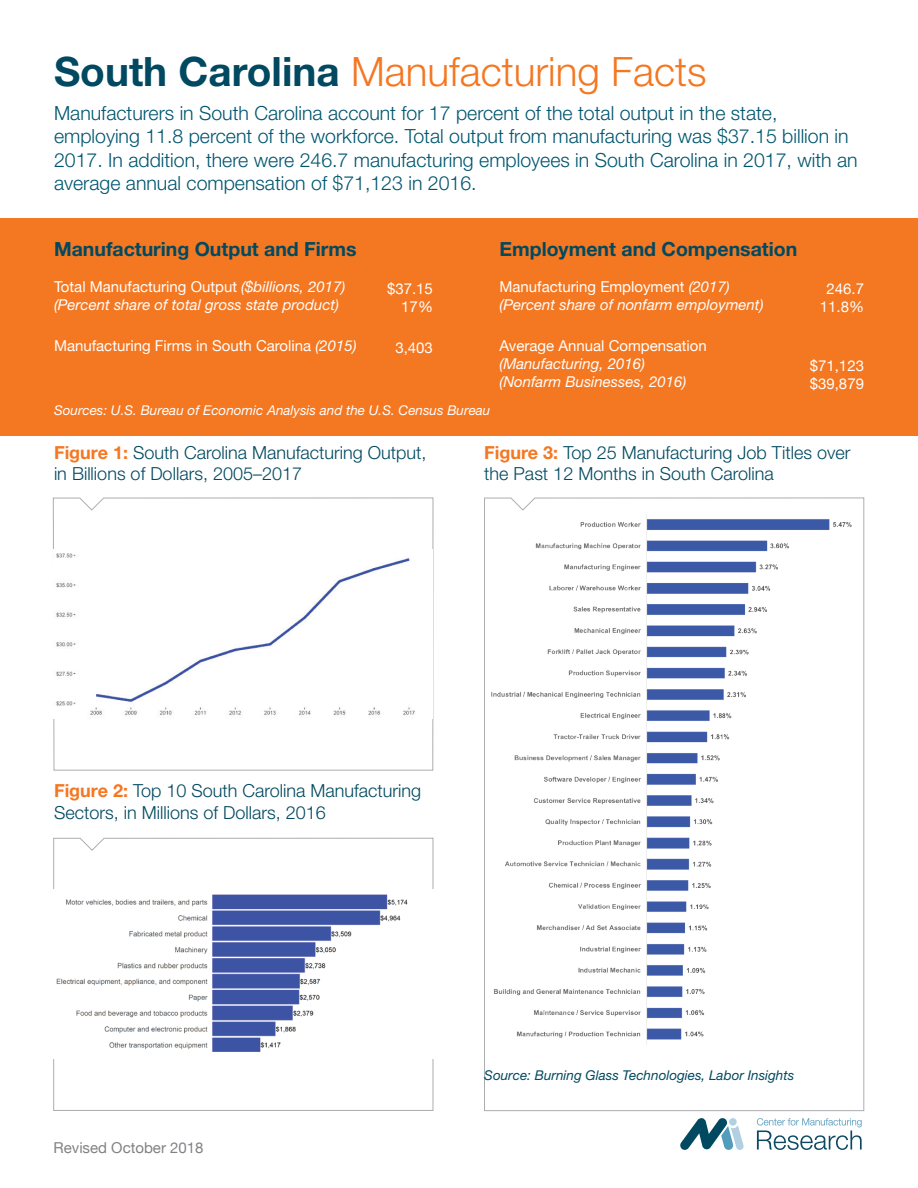
<style>
.page{position:relative;width:918px;height:1188px;background:#fff}
.page>*{position:absolute;margin:0;border:0;box-sizing:border-box;transform-origin:0 0}
.t1{font:300 40.5px "Helvetica Neue";color:#f47721}
.t2{font:300 19.5px/23.4px "Helvetica Neue";color:#00566f}
.t3{font:700 19.5px "Helvetica Neue";color:#004960}
.t4{font:300 18px/21.6px "Helvetica Neue";color:#004960}
.t5{font:italic 15px/18px "Helvetica Neue";color:#fff}
.t6{font:15px/18px "Helvetica Neue";color:#fff;text-align:right}
.t7{font:15px "Helvetica Neue";color:#808285}
.t8{font:italic 13.5px "Helvetica Neue";color:#fff}
.t9{font:italic 13.5px "Helvetica Neue";color:#004960}
.s1{font-weight:700;color:#004960}
.s2{font-style:normal}
.s3{font-style:italic}
.s4{font-weight:700;color:#f47721}
</style>
<div class="page">
<svg style="left:53px;top:498px;width:380px;height:273px"></svg>
<svg style="left:53px;top:838px;width:380px;height:273px"></svg>
<div style="left:0;top:218px;width:918px;height:218px;background:#f47721"></div>
<img style="left:53px;top:550px;width:380px;height:168px">
<img style="left:53px;top:890px;width:380px;height:169px">
<svg style="left:757px;top:1118px;width:105px;height:32px"></svg>
<svg style="left:680px;top:1118px;width:64px;height:32px"></svg>
<div style="left:729px;top:1118px;width:8px;height:8px;background:#b1d0e2;border-radius:50%"></div>
<svg style="left:484px;top:498px;width:380px;height:613px"></svg>
<img style="left:485px;top:498px;width:379px;height:561px">
<h1 class="t1" style="left:54px;top:47px;width:654px"><span class="s1">South Carolina</span> Manufacturing Facts</h1>
<p class="t2" style="left:54px;top:101px;width:805px">Manufacturers in South Carolina account for 17 percent of the total output in the state, employing 11.8 percent of the workforce. Total output from manufacturing was $37.15 billion in 2017. In addition, there were 246.7 manufacturing employees in South Carolina in 2017, with an average annual compensation of $71,123 in 2016.</p>
<p class="t3" style="left:54px;top:237px;width:304px">Manufacturing Output and Firms</p>
<p class="t5" style="left:54px;top:278px;width:293px"><span class="s2">Total Manufacturing Output</span> ($billions, 2017) (Percent share of total gross state product)</p>
<p class="t6" style="left:54px;top:336px;width:304px">Manufacturing Firms in South Carolina <span class="s3">(2015)</span></p>
<p class="t6" style="left:387px;top:280px;width:47px">$37.15<br>17%</p>
<p class="t6" style="left:395px;top:338px;width:39px">3,403</p>
<p class="t3" style="left:499px;top:237px;width:299px">Employment and Compensation</p>
<p class="t5" style="left:500px;top:278px;width:266px"><span class="s2">Manufacturing Employment</span> (2017) (Percent share of nonfarm employment)</p>
<p class="t6" style="left:500px;top:336px;width:209px">Average Annual Compensation</p>
<p class="t5" style="left:500px;top:354px;width:188px">(Manufacturing, 2016) (Nonfarm Businesses, 2016)</p>
<p class="t6" style="left:820px;top:280px;width:46px;text-align:center">246.7<br>11.8%</p>
<p class="t6" style="left:810px;top:356px;width:56px;text-align:left">$71,123 $39,879</p>
<p class="t8" style="left:54px;top:402px;width:438px">Sources: U.S. Bureau of Economic Analysis and the U.S. Census Bureau</p>
<p class="t4" style="left:54px;top:441px;width:374px"><span class="s4">Figure 1:</span> South Carolina Manufacturing Output, in Billions of Dollars, 2005–2017</p>
<p class="t4" style="left:484px;top:441px;width:368px"><span class="s4">Figure 3:</span> Top 25 Manufacturing Job Titles over the Past 12 Months in South Carolina</p>
<p class="t4" style="left:54px;top:779px;width:369px"><span class="s4">Figure 2:</span> Top 10 South Carolina Manufacturing<br>Sectors, in Millions of Dollars, 2016</p>
<p class="t7" style="left:54px;top:1138px;width:152px">Revised October 2018</p>
<p class="t9" style="left:484px;top:1067px;width:311px">Source: Burning Glass Technologies, Labor Insights</p>
</div>
